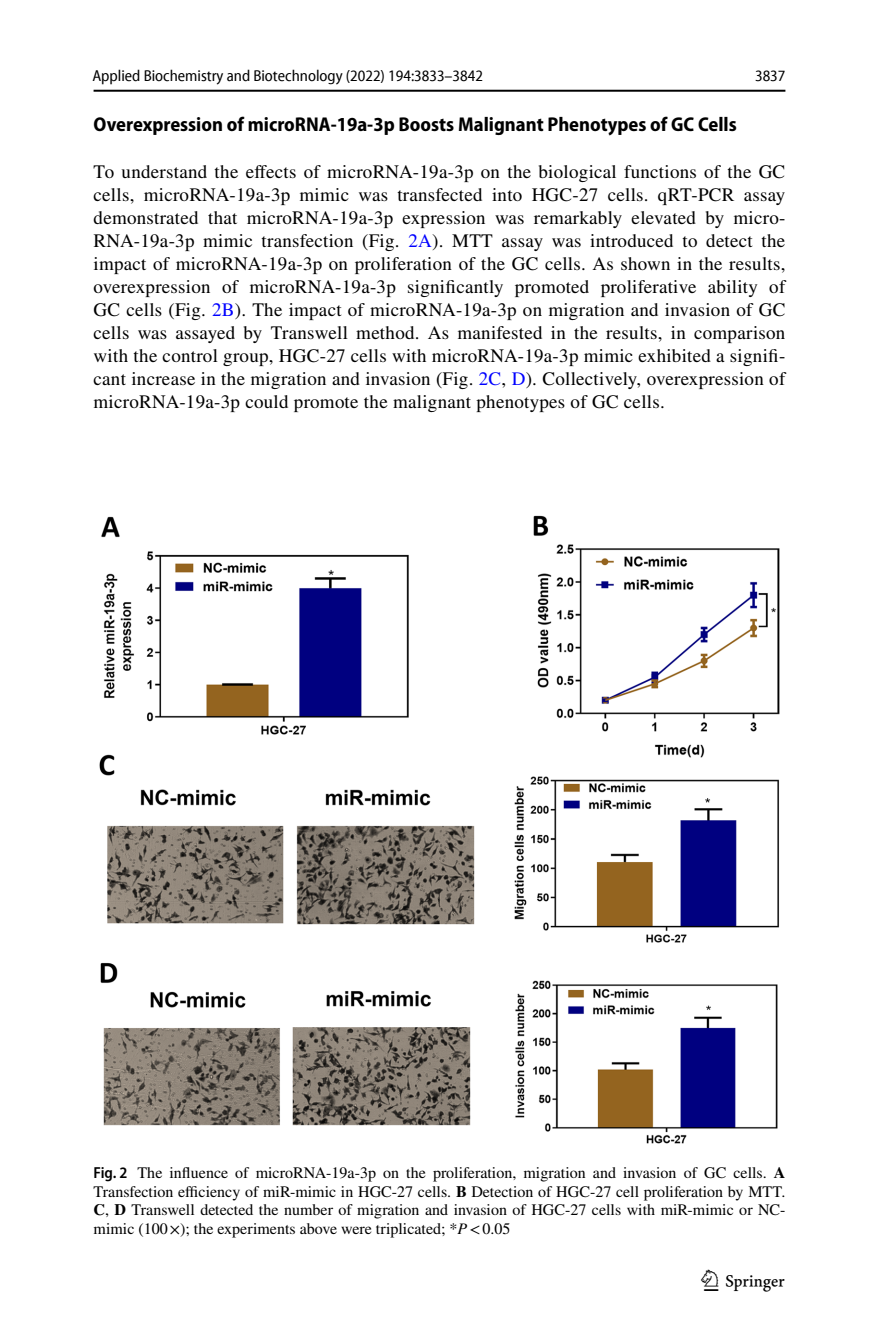
<style>
.page{position:relative;width:879px;height:1333px;background:#fff}
.page>*{position:absolute;margin:0;border:0;box-sizing:border-box;transform-origin:0 0}
.t1{font:30px "Springnew Regular 5";color:#000}
.t2{font:700 semi-condensed 20px "Myriad Pro";color:#000}
.t3{font:19px/23px "STIX";letter-spacing:.015em;color:#000;text-align:justify}
.t4{font:16px/18.4px "STIX";color:#000;text-align:justify}
.t5{font:semi-condensed 16px "Myriad Pro Unic";color:#000}
.s1{color:#00f}
.s2{font-family:"Myriad Pro";font-weight:600;font-stretch:semi-condensed}
.s3{font-weight:700}
.s4{font-style:italic}
</style>
<div class="page">
<hr style="left:94px;top:90px;width:691px;height:2px;background:#000">
<img style="left:99px;top:516px;width:681px;height:627px">
<p class="t5" style="left:92px;top:69px;width:392px">Applied Biochemistry and Biotechnology (2022) 194:3833–3842</p>
<p class="t5" style="left:755px;top:69px;width:32px">3837</p>
<p class="t2" style="left:94px;top:113px;width:645px">Overexpression of microRNA‑19a‑3p Boosts Malignant Phenotypes of GC Cells</p>
<p class="t3" style="left:94px;top:161px;width:693px">To understand the effects of microRNA-19a-3p on the biological functions of the GC cells, microRNA-19a-3p mimic was transfected into HGC-27 cells. qRT-PCR assay demonstrated that microRNA-19a-3p expression was remarkably elevated by micro-RNA-19a-3p mimic transfection (Fig. <span class="s1">2A</span>). MTT assay was introduced to detect the impact of microRNA-19a-3p on proliferation of the GC cells. As shown in the results, overexpression of microRNA-19a-3p significantly promoted proliferative ability of GC cells (Fig. <span class="s1">2B</span>). The impact of microRNA-19a-3p on migration and invasion of GC cells was assayed by Transwell method. As manifested in the results, in comparison with the control group, HGC-27 cells with microRNA-19a-3p mimic exhibited a signifi&shy;cant increase in the migration and invasion (Fig. <span class="s1">2C</span>, <span class="s1">D</span>). Collectively, overexpression of microRNA-19a-3p could promote the malignant phenotypes of GC cells.</p>
<p class="t4" style="left:94px;top:1164px;width:693px"><span class="s2">Fig. 2</span> The influence of microRNA-19a-3p on the proliferation, migration and invasion of GC cells. <span class="s3">A </span>Transfection efficiency of miR-mimic in HGC-27 cells. <span class="s3">B</span> Detection of HGC-27 cell proliferation by MTT.<br><span class="s3">C</span>, <span class="s3">D</span> Transwell detected the number of migration and invasion of HGC-27 cells with miR-mimic or NC&shy;mimic (100×); the experiments above were triplicated; *<span class="s4">P</span>&lt;0.05</p>
<h1 class="t1" style="left:704px;top:1269px;width:83px">1 3</h1>
</div>
